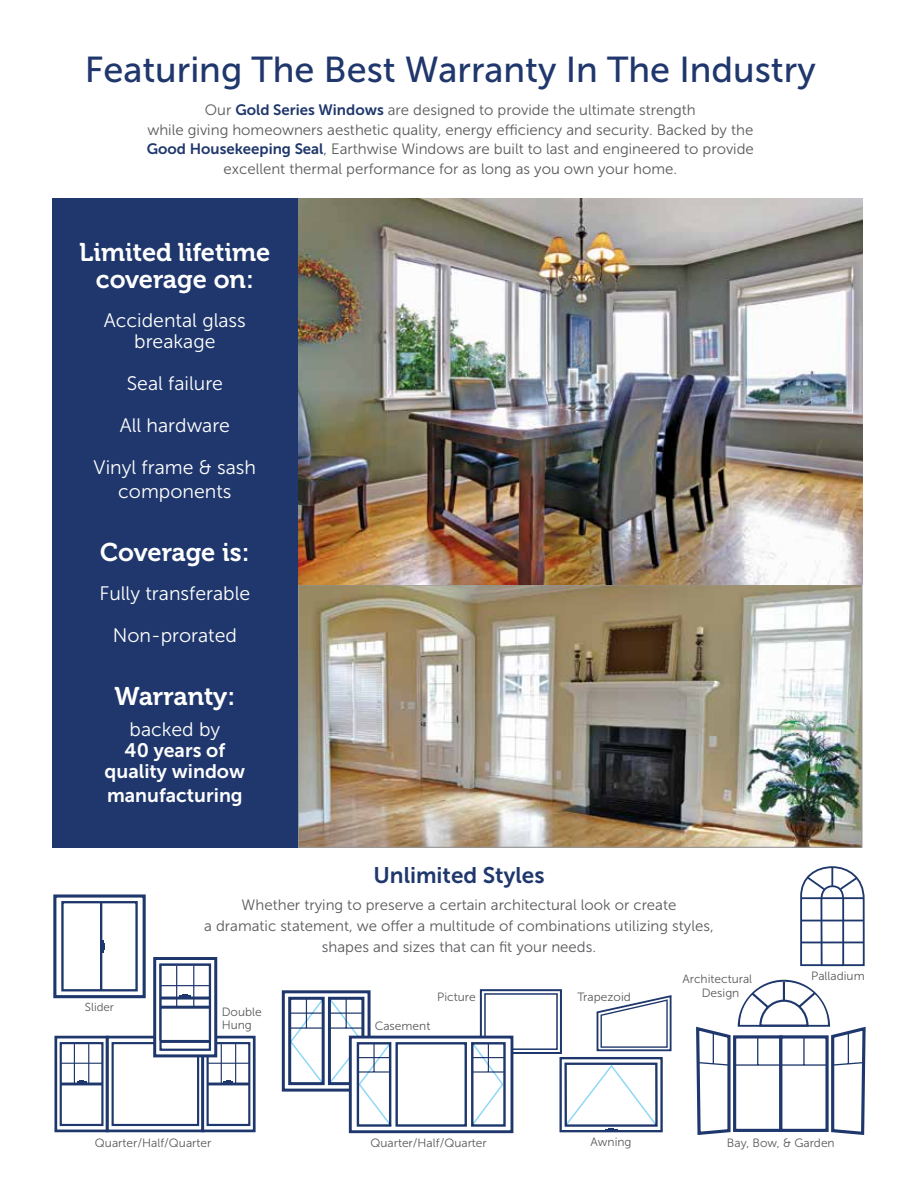
<style>
.page{position:relative;width:918px;height:1188px;background:#fff}
.page>*{position:absolute;margin:0;border:0;box-sizing:border-box;transform-origin:0 0}
.t1{font:36px "Museo Sans 500";color:#1f376c}
.t2{font:25.5px/27px "Museo 700";color:#fff;text-align:center}
.t3{font:22.5px "Museo Sans 700";color:#1f376c}
.t4{font:19.5px/42px "Museo Sans 300";color:#fff;text-align:center}
.t5{font:19.5px/21px "Museo Sans 700";color:#fff;text-align:center}
.t6{font:15px/19.5px "Museo Sans 300";color:#58595b;text-align:center}
.t7{font:12px/14.4px "Museo Sans 300";color:#58595b;text-align:center}
.t8{font:11.55px "Museo Sans 300";color:#58595b}
.s1{font-family:"Museo Sans 700";color:#1f376c}
</style>
<div class="page">
<div style="left:480px;top:989px;width:82px;height:65px;border:2px solid #1e376c"></div>
<div style="left:484px;top:993px;width:74px;height:57px;border:2px solid #1e376c"></div>
<img style="left:298px;top:199px;width:564px;height:647px">
<div style="left:298px;top:584px;width:564px;height:264px;border:1px solid #969696"></div>
<svg style="left:696px;top:1026px;width:35px;height:109px"></svg>
<div style="left:733px;top:1035px;width:49px;height:97px;background:#fff;border:3px solid #1e376c"></div>
<hr style="left:735px;top:1064px;width:46px;height:2px;background:#1e376c">
<div style="left:53px;top:199px;width:245px;height:649px;background:#1f376c"></div>
<div style="left:53px;top:894px;width:93px;height:104px;border:3px solid #1e376c"></div>
<div style="left:61px;top:901px;width:77px;height:90px;border:2px solid #1e376c"></div>
<hr style="left:100px;top:902px;width:2px;height:88px;background:#1e376c">
<svg style="left:102px;top:940px;width:3px;height:13px"></svg>
<div style="left:559px;top:1057px;width:104px;height:75px;border:2px solid #1e376c"></div>
<svg style="left:596px;top:995px;width:76px;height:57px"></svg>
<svg style="left:282px;top:990px;width:89px;height:102px"></svg>
<div style="left:288px;top:997px;width:37px;height:88px;border:3px solid #1e376c"></div>
<div style="left:349px;top:1036px;width:164px;height:97px;background:#fff;border:3px solid #1f376c"></div>
<div style="left:395px;top:1042px;width:72px;height:85px;background:#fff;border:2px solid #1e376c"></div>
<div style="left:471px;top:1042px;width:35px;height:85px;background:#607196"></div>
<svg style="left:289px;top:998px;width:104px;height:130px"></svg>
<svg style="left:471px;top:1042px;width:34px;height:85px;background:#cbd3e0"></svg>
<svg style="left:564px;top:1063px;width:95px;height:67px"></svg>
<svg style="left:800px;top:866px;width:65px;height:101px"></svg>
<svg style="left:738px;top:980px;width:128px;height:155px"></svg>
<div style="left:106px;top:1036px;width:98px;height:96px;border:3px solid #1e376c"></div>
<div style="left:112px;top:1042px;width:87px;height:84px;border:2px solid #1e376c"></div>
<div style="left:54px;top:1036px;width:55px;height:96px;border:3px solid #1e376c"></div>
<hr style="left:60px;top:1083px;width:42px;height:2px;background:#1e376c">
<svg style="left:77px;top:1080px;width:10px;height:2px"></svg>
<hr style="left:74px;top:1044px;width:1px;height:40px;background:#1e376c">
<hr style="left:88px;top:1044px;width:1px;height:40px;background:#1e376c">
<hr style="left:61px;top:1063px;width:41px;height:1px;background:#1e376c">
<div style="left:60px;top:1042px;width:44px;height:84px;border:2px solid #1e376c"></div>
<div style="left:201px;top:1036px;width:55px;height:96px;border:3px solid #1e376c"></div>
<hr style="left:207px;top:1083px;width:42px;height:2px;background:#1e376c">
<svg style="left:224px;top:1080px;width:9px;height:2px"></svg>
<hr style="left:221px;top:1044px;width:1px;height:40px;background:#1e376c">
<hr style="left:235px;top:1044px;width:1px;height:40px;background:#1e376c">
<hr style="left:208px;top:1063px;width:41px;height:1px;background:#1e376c">
<div style="left:207px;top:1042px;width:43px;height:84px;border:2px solid #1e376c"></div>
<svg style="left:153px;top:957px;width:64px;height:100px"></svg>
<div style="left:159px;top:964px;width:52px;height:87px;background:#fff;border:2px solid #1e376c"></div>
<hr style="left:160px;top:997px;width:50px;height:3px;background:#1e376c">
<hr style="left:176px;top:966px;width:1px;height:41px;background:#1e376c">
<hr style="left:193px;top:966px;width:1px;height:41px;background:#1e376c">
<hr style="left:161px;top:985px;width:49px;height:1px;background:#1e376c">
<hr style="left:160px;top:1006px;width:50px;height:3px;background:#1e376c">
<svg style="left:179px;top:994px;width:12px;height:2px"></svg>
<hr style="left:160px;top:1040px;width:50px;height:3px;background:#1e376c">
<h1 class="t1" style="left:85px;top:50px;width:733px">Featuring The Best Warranty In The Industry</h1>
<p class="t6" style="left:147px;top:101px;width:609px">Our <span class="s1">Gold Series Windows</span> are designed to provide the ultimate strength<br>while giving homeowners aesthetic quality, energy efficiency and security. Backed by the <span class="s1">Good Housekeeping Seal</span>, Earthwise Windows are built to last and engineered to provide excellent thermal performance for as long as you own your home.</p>
<h2 class="t2" style="left:79px;top:239px;width:193px">Limited lifetime coverage on:</h2>
<h3 class="t4" style="left:104px;top:310px;width:144px;line-height:21px">Accidental glass breakage</h3>
<h3 class="t4" style="left:94px;top:363px;width:164px">Seal failure<br>All hardware<br>Vinyl frame &amp; sash</h3>
<h3 class="t4" style="left:118px;top:470px;width:115px">components</h3>
<h2 class="t2" style="left:100px;top:539px;width:151px">Coverage is:</h2>
<h3 class="t4" style="left:99px;top:572px;width:152px">Fully transferable<br>Non-prorated</h3>
<h2 class="t2" style="left:115px;top:683px;width:122px">Warranty:</h2>
<h3 class="t4" style="left:130px;top:708px;width:92px">backed by</h3>
<h3 class="t5" style="left:105px;top:740px;width:142px">40 years of quality window</h3>
<h3 class="t5" style="left:107px;top:785px;width:137px">manufacturing</h3>
<p class="t8" style="left:85px;top:1001px;width:31px">Slider</p>
<h3 class="t3" style="left:373px;top:863px;width:173px">Unlimited Styles</h3>
<p class="t6" style="left:204px;top:895px;width:511px;line-height:21px">Whether trying to preserve a certain architectural look or create<br>a dramatic statement, we offer a multitude of combinations utilizing styles, shapes and sizes that can fit your needs.</p>
<p class="t7" style="left:437px;top:990px;width:40px">Picture</p>
<p class="t7" style="left:682px;top:971px;width:71px">Architectural<br>Design</p>
<p class="t7" style="left:578px;top:990px;width:55px">Trapezoid</p>
<p class="t7" style="left:222px;top:1005px;width:42px;line-height:13.5px;text-align:left">Double<br>Hung</p>
<p class="t7" style="left:375px;top:1018px;width:57px">Casement</p>
<p class="t7" style="left:811px;top:968px;width:55px">Palladium</p>
<p class="t7" style="left:95px;top:1136px;width:118px">Quarter/Half/Quarter</p>
<p class="t7" style="left:370px;top:1136px;width:118px">Quarter/Half/Quarter</p>
<p class="t7" style="left:591px;top:1135px;width:42px">Awning</p>
<p class="t7" style="left:727px;top:1136px;width:109px">Bay, Bow, &amp; Garden</p>
</div>
